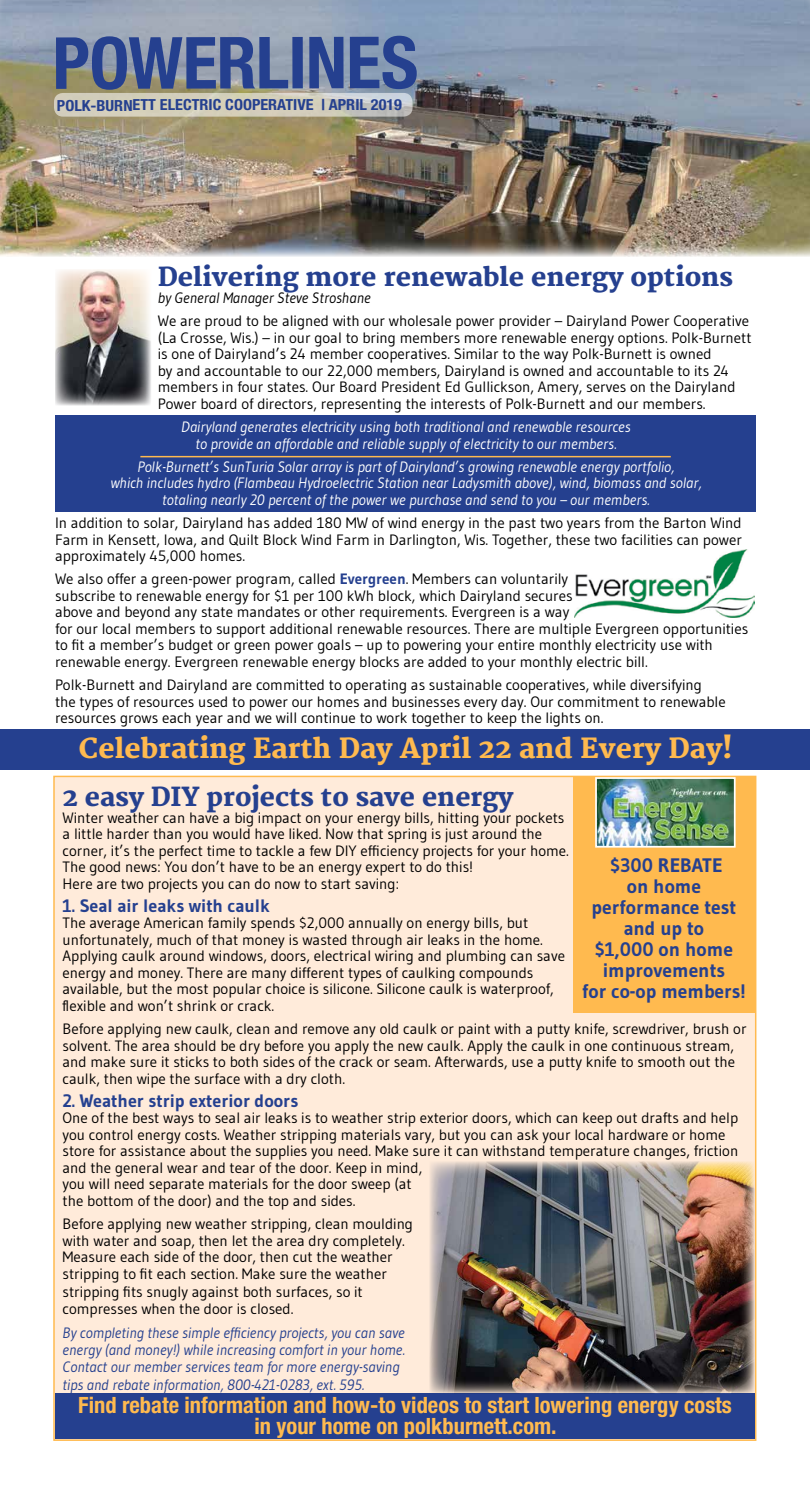
<style>
.page{position:relative;width:810px;height:1485px;background:#fff}
.page>*{position:absolute;margin:0;border:0;box-sizing:border-box;transform-origin:0 0}
.t1{font:700 condensed 72px "Helvetica Neue LT Std";letter-spacing:-.015em;color:#25408f}
.t2{font:800 27px "Merriweather";color:#ffba4f}
.t3{font:800 25.5px "Merriweather";color:#25408f}
.t4{font:700 condensed 22.5px/21px "Helvetica Neue LT Std";color:#ffba4f;text-align:center}
.t5{font:700 19.5px/21px "Gudea";color:#25408f;text-align:center}
.t6{font:700 18px "Gudea";color:#25408f}
.t7{font:700 condensed 15.3px "Helvetica Neue LT Std";color:#25408f;scale:1.06 1}
.t8{font:15px/16.5px "Gudea";color:#000}
.t9{font:italic 15px/16.5px "Gudea";color:#fff;text-align:center}
.t10{font:italic 15px/17.2px "Gudea";color:#25408f}
.t11{font:italic 15px "Gudea";color:#000}
.s1{font-style:inherit}
.s2{font-weight:700;color:#25408f}
</style>
<div class="page">
<div style="left:54px;top:776px;width:702px;height:664px;background:#ffebda"></div>
<div style="left:55px;top:415px;width:701px;height:96px;background:#25408f"></div>
<div style="left:0;top:729px;width:810px;height:41px;background:#25408f"></div>
<img style="left:574px;top:549px;width:180px;height:68px">
<img style="left:0;top:0;width:810px;height:256px">
<img style="left:55px;top:269px;width:96px;height:137px">
<svg style="left:54px;top:93px;width:359px;height:24px;fill:#d3cebb"></svg>
<hr style="left:140px;top:456px;width:531px;height:1px;background:#ffba4f">
<div style="left:574px;top:777px;width:182px;height:236px;background:#ffba4f"></div>
<img style="left:598px;top:780px;width:135px;height:65px">
<div style="left:595px;top:777px;width:141px;height:71px;border:2px solid #fff"></div>
<div style="left:55px;top:1394px;width:699px;height:45px;background:#25408f"></div>
<img style="left:430px;top:1162px;width:324px;height:231px">
<h1 class="t1" style="left:53px;top:19px;width:368px">P<span class="s1">OWER</span>LINES</h1>
<p class="t7" style="left:57px;top:96px;width:327px">POLK-BURNETT ELECTRIC COOPERATIVE | APRIL 2019</p>
<h3 class="t3" style="left:158px;top:262px;width:577px">Delivering more renewable energy options</h3>
<p class="t11" style="left:158px;top:288px;width:215px">by General Manager Steve Stroshane</p>
<p class="t8" style="left:158px;top:313px;width:595px">We are proud to be aligned with our wholesale power provider – Dairyland Power Cooperative (La Crosse, Wis.) – in our goal to bring members more renewable energy options. Polk-Burnett is one of Dairyland’s 24 member cooperatives. Similar to the way Polk-Burnett is owned<br>by and accountable to our 22,000 members, Dairyland is owned and accountable to its 24 members in four states. Our Board President Ed Gullickson, Amery, serves on the Dairyland Power board of directors, representing the interests of Polk-Burnett and our members.</p>
<p class="t9" style="left:181px;top:418px;width:451px">Dairyland generates electricity using both traditional and renewable resources to provide an affordable and reliable supply of electricity to our members.</p>
<p class="t9" style="left:110px;top:458px;width:593px">Polk-Burnett’s SunTuria Solar array is part of Dairyland’s growing renewable energy portfolio,<br>which includes hydro (Flambeau Hydroelectric Station near Ladysmith above), wind, biomass and solar, totaling nearly 20 percent of the power we purchase and send to you – our members.</p>
<p class="t8" style="left:55px;top:514px;width:689px;text-align:justify">In addition to solar, Dairyland has added 180 MW of wind energy in the past two years from the Barton Wind Farm in Kensett, Iowa, and Quilt Block Wind Farm in Darlington, Wis. Together, these two facilities can power approximately 45,000 homes.</p>
<p class="t8" style="left:55px;top:571px;width:695px">We also offer a green-power program, called <span class="s2">Evergreen</span>. Members can voluntarily<br>subscribe to renewable energy for $1 per 100 kWh block, which Dairyland secures<br>above and beyond any state mandates or other requirements. Evergreen is a way<br>for our local members to support additional renewable resources. There are multiple Evergreen opportunities to fit a member’s budget or green power goals – up to powering your entire monthly electricity use with renewable energy. Evergreen renewable energy blocks are added to your monthly electric bill.</p>
<p class="t8" style="left:55px;top:676px;width:672px">Polk-Burnett and Dairyland are committed to operating as sustainable cooperatives, while diversifying the types of resources used to power our homes and businesses every day. Our commitment to renewable resources grows each year and we will continue to work together to keep the lights on.</p>
<h2 class="t2" style="left:79px;top:733px;width:656px">Celebrating Earth Day April 22 and Every Day!</h2>
<h3 class="t3" style="left:63px;top:782px;width:452px">2 easy DIY projects to save energy</h3>
<p class="t8" style="left:63px;top:809px;width:508px">Winter weather can have a big impact on your energy bills, hitting your pockets a little harder than you would have liked. Now that spring is just around the corner, it’s the perfect time to tackle a few DIY efficiency projects for your home.<br>The good news: You don’t have to be an energy expert to do this!<br>Here are two projects you can do now to start saving:</p>
<p class="t6" style="left:63px;top:895px;width:209px">1. Seal air leaks with caulk</p>
<p class="t8" style="left:63px;top:915px;width:504px">The average American family spends $2,000 annually on energy bills, but unfortunately, much of that money is wasted through air leaks in the home.<br>Applying caulk around windows, doors, electrical wiring and plumbing can save energy and money. There are many different types of caulking compounds available, but the most popular choice is silicone. Silicone caulk is waterproof, flexible and won’t shrink or crack.</p>
<p class="t8" style="left:63px;top:1021px;width:686px">Before applying new caulk, clean and remove any old caulk or paint with a putty knife, screwdriver, brush or solvent. The area should be dry before you apply the new caulk. Apply the caulk in one continuous stream, and make sure it sticks to both sides of the crack or seam. Afterwards, use a putty knife to smooth out the caulk, then wipe the surface with a dry cloth.</p>
<p class="t6" style="left:63px;top:1090px;width:237px">2. Weather strip exterior doors</p>
<p class="t8" style="left:63px;top:1110px;width:677px">One of the best ways to seal air leaks is to weather strip exterior doors, which can keep out drafts and help you control energy costs. Weather stripping materials vary, but you can ask your local hardware or home store for assistance about the supplies you need. Make sure it can withstand temperature changes, friction and the general wear and tear of the door. Keep in mind,<br>you will need separate materials for the door sweep (at<br>the bottom of the door) and the top and sides.</p>
<p class="t8" style="left:63px;top:1215px;width:352px;line-height:17px">Before applying new weather stripping, clean moulding with water and soap, then let the area dry completely.<br>Measure each side of the door, then cut the weather stripping to fit each section. Make sure the weather stripping fits snugly against both surfaces, so it compresses when the door is closed.</p>
<p class="t10" style="left:63px;top:1324px;width:344px">By completing these simple efficiency projects, you can save energy (and money!) while increasing comfort in your home.<br>Contact our member services team for more energy-saving tips and rebate information, 800-421-0283, ext. 595.</p>
<h3 class="t5" style="left:582px;top:855px;width:165px">$300 REBATE<br>on home performance test and up to<br>$1,000 on home improvements<br>for co-op members!</h3>
<h3 class="t4" style="left:78px;top:1394px;width:655px">Find rebate information and how-to videos to start lowering energy costs in your home on polkburnett.com.</h3>
</div>
